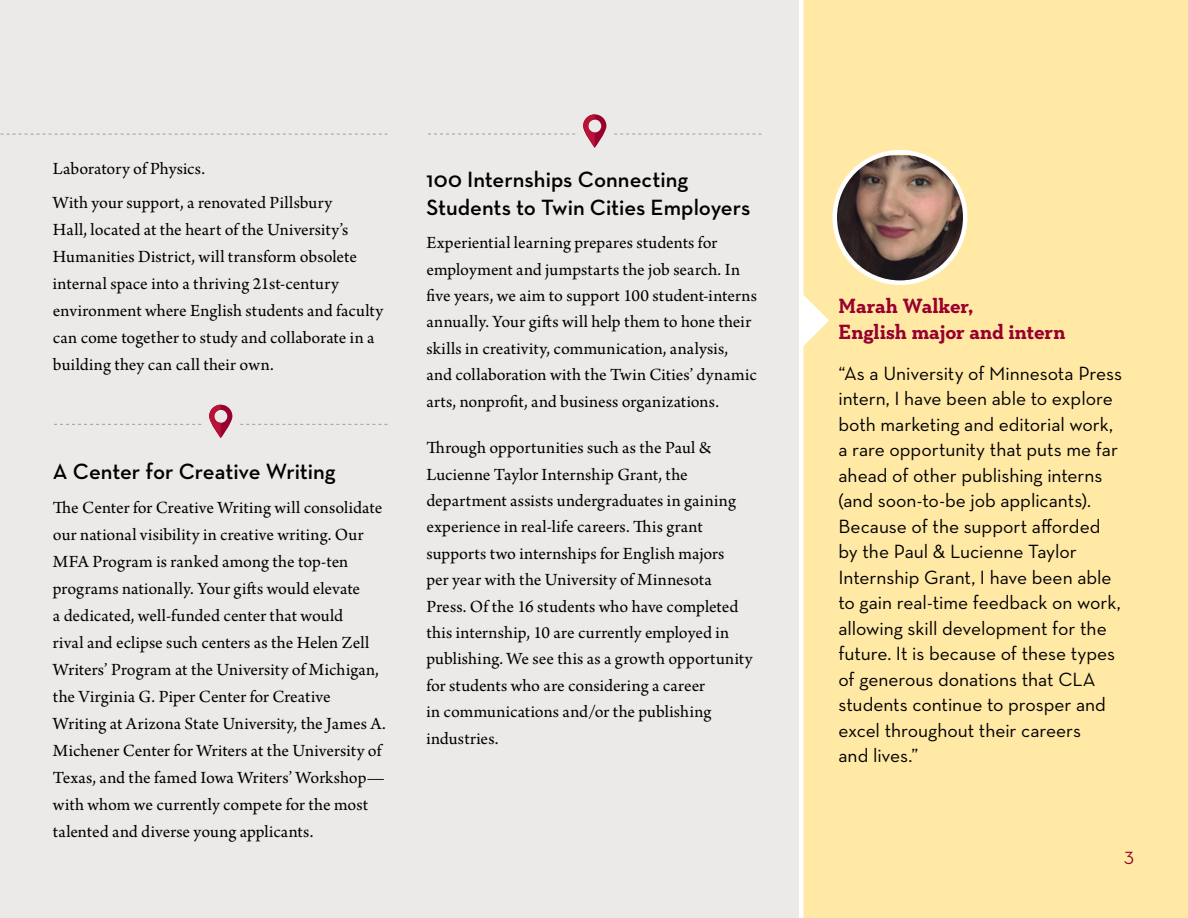
<style>
.page{position:relative;width:1188px;height:918px;background:#fff}
.page>*{position:absolute;margin:0;border:0;box-sizing:border-box;transform-origin:0 0}
.t1{font:600 22.5px/27.9px "Neutraface Text";color:#000}
.t2{font:700 21px/25.2px "Neutraface Slab Text";letter-spacing:-.005em;color:#98002e}
.t3{font:19.5px/25.5px "Neutraface Text";letter-spacing:-.005em;color:#000}
.t4{font:18px/27px "Arno Pro";letter-spacing:.005em;color:#000}
.t5{font:18px "Neutraface Text";color:#98002e}
</style>
<div class="page">
<div style="left:0;top:0;width:800px;height:918px;background:#eceae8"></div>
<div style="left:799px;top:0;width:389px;height:918px;background:#ffe9a5"></div>
<svg style="left:0;top:134px;width:387px;height:1px"></svg>
<img style="left:835px;top:155px;width:130px;height:128px">
<div style="left:832px;top:150px;width:136px;height:135px;border:4px solid #fff;border-radius:50%"></div>
<svg style="left:800px;top:293px;width:29px;height:57px"></svg>
<svg style="left:209px;top:405px;width:23px;height:33px"></svg>
<svg style="left:54px;top:424px;width:147px;height:1px"></svg>
<svg style="left:240px;top:424px;width:147px;height:1px"></svg>
<svg style="left:583px;top:114px;width:23px;height:34px"></svg>
<svg style="left:428px;top:134px;width:147px;height:1px"></svg>
<svg style="left:614px;top:134px;width:147px;height:1px"></svg>
<p class="t4" style="left:53px;top:153px;width:281px;line-height:33.8px">Laboratory of Physics.<br>With your support, a renovated Pillsbury</p>
<p class="t4" style="left:53px;top:217px;width:332px">Hall, located at the heart of the University’s Humanities District, will transform obsolete internal space into a thriving 21st-century environment where English students and faculty can come together to study and collaborate in a building they can call their own.</p>
<p class="t1" style="left:53px;top:458px;width:284px">A Center for Creative Writing</p>
<p class="t4" style="left:53px;top:495px;width:335px">The Center for Creative Writing will consolidate our national visibility in creative writing. Our MFA Program is ranked among the top-ten programs nationally. Your gifts would elevate<br>a dedicated, well-funded center that would<br>rival and eclipse such centers as the Helen Zell Writers’ Program at the University of Michigan, the Virginia G. Piper Center for Creative Writing at Arizona State University, the James A.<br>Michener Center for Writers at the University of Texas, and the famed Iowa Writers’ Workshop— with whom we currently compete for the most talented and diverse young applicants.</p>
<p class="t1" style="left:426px;top:165px;width:325px">100 Internships Connecting<br>Students to Twin Cities Employers</p>
<p class="t4" style="left:426px;top:230px;width:332px;line-height:26.4px">Experiential learning prepares students for employment and jumpstarts the job search. In five years, we aim to support 100 student-interns annually. Your gifts will help them to hone their skills in creativity, communication, analysis, and collaboration with the Twin Cities’ dynamic arts, nonprofit, and business organizations.</p>
<p class="t4" style="left:426px;top:436px;width:328px;line-height:26.4px">Through opportunities such as the Paul &amp; Lucienne Taylor Internship Grant, the department assists undergraduates in gaining experience in real-life careers. This grant supports two internships for English majors<br>per year with the University of Minnesota Press. Of the 16 students who have completed this internship, 10 are currently employed in publishing. We see this as a growth opportunity for students who are considering a career<br>in communications and/or the publishing industries.</p>
<p class="t2" style="left:838px;top:294px;width:229px">Marah Walker,<br>English major and intern</p>
<p class="t3" style="left:838px;top:360px;width:285px">“As a University of Minnesota Press intern, I have been able to explore both marketing and editorial work, a rare opportunity that puts me far ahead of other publishing interns (and soon-to-be job applicants).<br>Because of the support afforded by the Paul &amp; Lucienne Taylor<br>Internship Grant, I have been able to gain real-time feedback on work, allowing skill development for the future. It is because of these types of generous donations that CLA students continue to prosper and excel throughout their careers<br>and lives.”</p>
<p class="t5" style="left:1124px;top:847px;width:11px">3</p>
</div>
